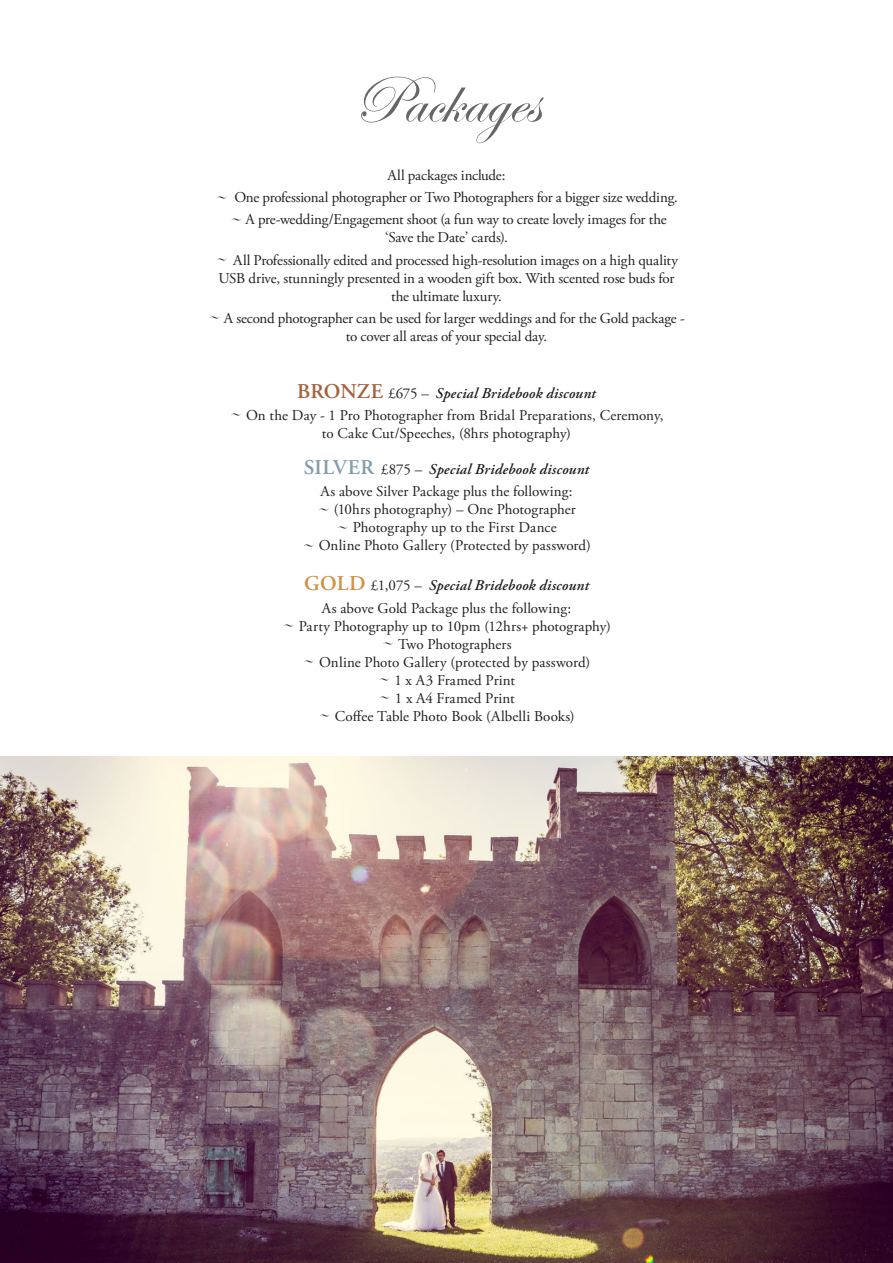
<style>
.page{position:relative;width:893px;height:1263px;background:#fff}
.page>*{position:absolute;margin:0;border:0;box-sizing:border-box;transform-origin:0 0}
.Headings{font:67.5px "Edwardian Script ITC";color:#656767}
.copy{font:15px/18px "Adobe Garamond Pro";letter-spacing:-.005em;color:#231f20;text-align:center}
.copy-2{font:italic 600 15px "Adobe Garamond Pro";letter-spacing:.015em;color:#231f20}
.s1{font-family:"Snell Roundhand";font-size:19.5px}
.s2{font-style:normal;font-size:21px;color:#a36240}
.s3{font-weight:400;font-style:normal}
.s4{font-style:normal;font-size:21px;color:#839ca9}
.s5{font-style:normal;font-size:21px;color:#ce9247}
</style>
<div class="page">
<img style="left:0;top:756px;width:893px;height:507px">
<p class="Headings" style="left:353px;top:64px;width:188px">Packages</p>
<p class="copy" style="left:388px;top:167px;width:119px">All packages include:</p>
<p class="copy" style="left:215px;top:189px;width:464px"><span class="s1">~</span> One professional photographer or Two Photographers for a bigger size wedding.</p>
<p class="copy" style="left:230px;top:211px;width:438px"><span class="s1">~</span> A pre-wedding/Engagement shoot (a fun way to create lovely images for the ‘Save the Date’ cards).</p>
<p class="copy" style="left:215px;top:251px;width:464px"><span class="s1">~</span> All Professionally edited and processed high-resolution images on a high quality<br>USB drive, stunningly presented in a wooden gift box. With scented rose buds for the ultimate luxury.</p>
<p class="copy" style="left:208px;top:310px;width:478px"><span class="s1">~</span> A second photographer can be used for larger weddings and for the Gold package - to cover all areas of your special day.</p>
<p class="copy-2" style="left:297px;top:384px;width:300px"><span class="s2">BRONZE</span> <span class="s3">£675 –</span> Special Bridebook discount</p>
<p class="copy" style="left:230px;top:407px;width:435px"><span class="s1">~</span> On the Day - 1 Pro Photographer from Bridal Preparations, Ceremony, to Cake Cut/Speeches, (8hrs photography)</p>
<p class="copy-2" style="left:304px;top:460px;width:287px"><span class="s4">SILVER</span> <span class="s3">£875 –</span> Special Bridebook discount</p>
<p class="copy" style="left:320px;top:483px;width:253px">As above Silver Package plus the following:</p>
<p class="copy" style="left:317px;top:501px;width:260px"><span class="s1">~</span> (10hrs photography) – One Photographer</p>
<p class="copy" style="left:336px;top:519px;width:222px"><span class="s1">~</span> Photography up to the First Dance</p>
<p class="copy" style="left:302px;top:537px;width:290px"><span class="s1">~</span> Online Photo Gallery (Protected by password)</p>
<p class="copy-2" style="left:304px;top:577px;width:286px"><span class="s5">GOLD</span> <span class="s3">£1,075 –</span> Special Bridebook discount</p>
<p class="copy" style="left:322px;top:599px;width:251px">As above Gold Package plus the following:</p>
<p class="copy" style="left:282px;top:617px;width:330px"><span class="s1">~</span> Party Photography up to 10pm (12hrs+ photography)</p>
<p class="copy" style="left:381px;top:635px;width:132px"><span class="s1">~</span> Two Photographers</p>
<p class="copy" style="left:303px;top:653px;width:289px"><span class="s1">~</span> Online Photo Gallery (protected by password)</p>
<p class="copy" style="left:378px;top:671px;width:139px"><span class="s1">~</span> 1 x A3 Framed Print</p>
<p class="copy" style="left:378px;top:689px;width:138px"><span class="s1">~</span> 1 x A4 Framed Print</p>
<p class="copy" style="left:318px;top:707px;width:258px"><span class="s1">~</span> Coffee Table Photo Book (Albelli Books)</p>
</div>
